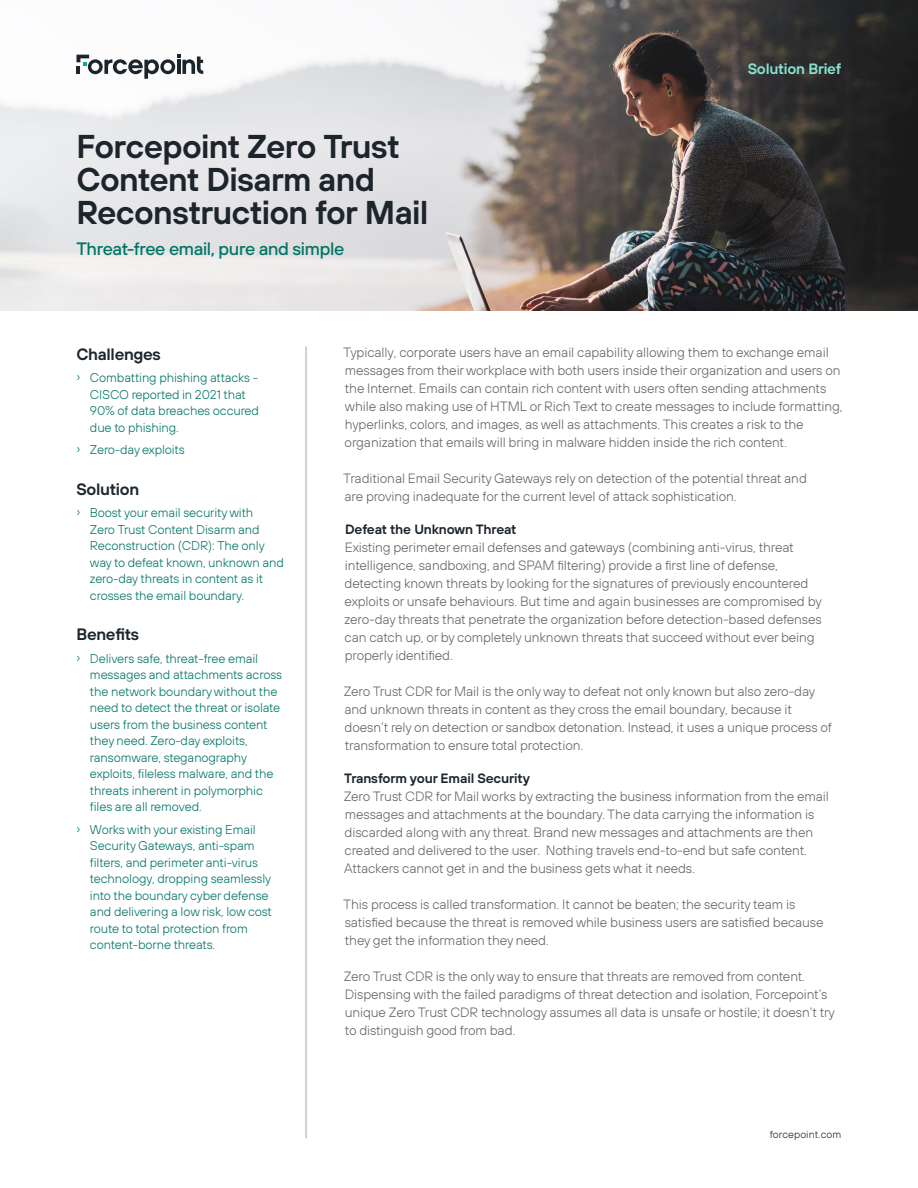
<style>
.page{position:relative;width:918px;height:1188px;background:#fff}
.page>*{position:absolute;margin:0;border:0;box-sizing:border-box;transform-origin:0 0}
.t1{font:600 33px/33px "FP Sans";letter-spacing:-.02em;color:#1d252c}
.t2{font:500 18px "FP Sans";letter-spacing:-.02em;color:#007565}
.t3{font:600 16.5px "FP Sans";letter-spacing:-.02em;color:#1d252c}
.t4{font:600 15px "FP Sans";letter-spacing:-.015em;color:#87e1d1}
.t5{font:300 13.5px/18px "FP Sans";letter-spacing:-.01em;color:#636569}
.t6{font:600 13.5px "FP Sans";letter-spacing:-.01em;color:#1d252c}
.t7{font:300 12.75px/16.5px "FP Sans";letter-spacing:-.01em;color:#007565}
.t8{font:300 10.5px "FP Sans";letter-spacing:.01em;color:#1d252c}
</style>
<div class="page">
<img style="left:0;top:0;width:918px;height:310px">
<svg style="left:76px;top:55px;width:127px;height:24px"></svg>
<hr style="left:306px;top:346px;width:1px;height:792px;background:#a7a8aa">
<h1 class="t1" style="left:76px;top:129px;width:354px">Forcepoint Zero Trust<br>Content Disarm and<br>Reconstruction for Mail</h1>
<h2 class="t2" style="left:76px;top:237px;width:269px">Threat-free email, pure and simple</h2>
<p class="t4" style="left:748px;top:59px;width:95px">Solution Brief</p>
<p class="t3" style="left:76px;top:343px;width:86px">Challenges</p>
<p class="t7" style="left:90px;top:370px;width:171px;text-indent:-14px">› Combatting phishing attacks -<br>CISCO reported in 2021 that<br>90% of data breaches occured due to phishing.</p>
<p class="t7" style="left:76px;top:442px;width:110px">› Zero-day exploits</p>
<p class="t3" style="left:76px;top:478px;width:64px">Solution</p>
<p class="t7" style="left:90px;top:505px;width:196px;text-indent:-14px">› Boost your email security with<br>Zero Trust Content Disarm and<br>Reconstruction (CDR): The only way to defeat known, unknown and zero-day threats in content as it crosses the email boundary.</p>
<p class="t3" style="left:76px;top:624px;width:64px">Benefits</p>
<p class="t7" style="left:90px;top:650px;width:194px;text-indent:-14px">› Delivers safe, threat-free email messages and attachments across the network boundary without the need to detect the threat or isolate users from the business content they need. Zero-day exploits, ransomware, steganography exploits, fileless malware, and the threats inherent in polymorphic files are all removed.</p>
<p class="t7" style="left:90px;top:821px;width:183px;text-indent:-14px">› Works with your existing Email<br>Security Gateways, anti-spam filters, and perimeter anti-virus technology, dropping seamlessly into the boundary cyber defense and delivering a low risk, low cost route to total protection from content-borne threats.</p>
<p class="t5" style="left:343px;top:344px;width:501px">Typically, corporate users have an email capability allowing them to exchange email messages from their workplace with both users inside their organization and users on the Internet. Emails can contain rich content with users often sending attachments while also making use of HTML or Rich Text to create messages to include formatting, hyperlinks, colors, and images, as well as attachments. This creates a risk to the organization that emails will bring in malware hidden inside the rich content.</p>
<p class="t5" style="left:343px;top:470px;width:465px">Traditional Email Security Gateways rely on detection of the potential threat and are proving inadequate for the current level of attack sophistication.</p>
<p class="t6" style="left:345px;top:521px;width:173px">Defeat the Unknown Threat</p>
<p class="t5" style="left:345px;top:539px;width:479px">Existing perimeter email defenses and gateways (combining anti-virus, threat intelligence, sandboxing, and SPAM filtering) provide a first line of defense, detecting known threats by looking for the signatures of previously encountered exploits or unsafe behaviours. But time and again businesses are compromised by zero-day threats that penetrate the organization before detection-based defenses can catch up, or by completely unknown threats that succeed without ever being properly identified.</p>
<p class="t5" style="left:344px;top:683px;width:490px">Zero Trust CDR for Mail is the only way to defeat not only known but also zero-day and unknown threats in content as they cross the email boundary, because it doesn’t rely on detection or sandbox detonation. Instead, it uses a unique process of transformation to ensure total protection.</p>
<p class="t6" style="left:344px;top:770px;width:187px">Transform your Email Security</p>
<p class="t5" style="left:344px;top:787px;width:487px">Zero Trust CDR for Mail works by extracting the business information from the email messages and attachments at the boundary. The data carrying the information is discarded along with any threat. Brand new messages and attachments are then created and delivered to the user. Nothing travels end-to-end but safe content.<br>Attackers cannot get in and the business gets what it needs.</p>
<p class="t5" style="left:343px;top:895px;width:482px">This process is called transformation. It cannot be beaten; the security team is satisfied because the threat is removed while business users are satisfied because they get the information they need.</p>
<p class="t5" style="left:344px;top:967px;width:493px">Zero Trust CDR is the only way to ensure that threats are removed from content.<br>Dispensing with the failed paradigms of threat detection and isolation, Forcepoint’s unique Zero Trust CDR technology assumes all data is unsafe or hostile; it doesn’t try to distinguish good from bad.</p>
<p class="t8" style="left:770px;top:1128px;width:73px">forcepoint.com</p>
</div>
